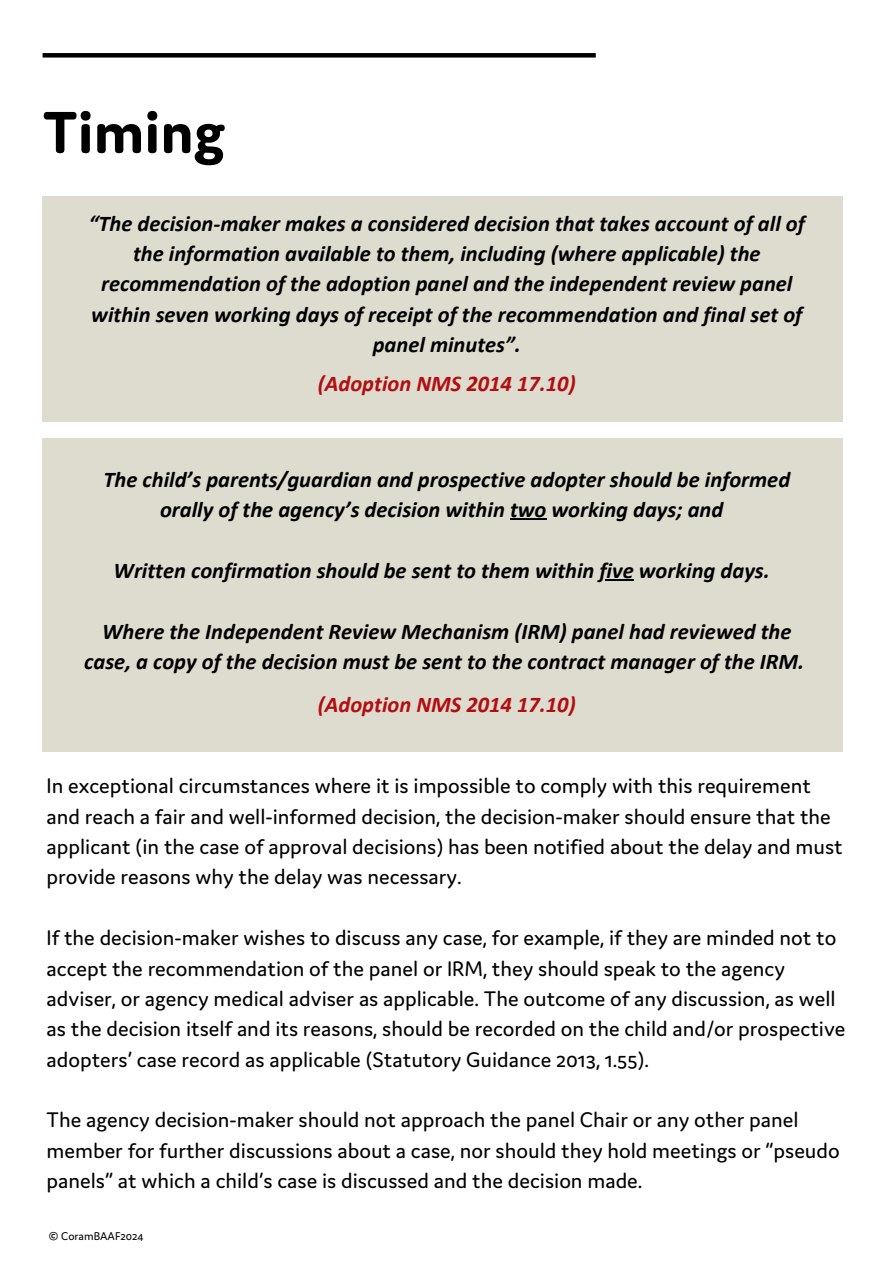
<style>
.page{position:relative;width:894px;height:1264px;background:#fff}
.page>*{position:absolute;margin:0;border:0;box-sizing:border-box;transform-origin:0 0}
.t1{font:700 63px "Domus";color:#000}
.t2{font:22.5px/30.3px "Domus";color:#000}
.t3{font:italic 700 22.5px/30.3px "Calibri";color:#000;text-align:center}
.t4{font:italic 700 22.5px "Calibri";color:#b20e10}
.t5{font:12px "Domus";color:#000}
</style>
<div class="page">
<div style="left:43px;top:196px;width:799px;height:225px;background:#dedbcf"></div>
<div style="left:43px;top:53px;width:552px;height:5px;background:#000"></div>
<div style="left:43px;top:438px;width:799px;height:313px;background:#dedbcf"></div>
<hr style="left:510px;top:518px;width:36px;height:1px;background:#000">
<hr style="left:599px;top:579px;width:34px;height:1px;background:#000">
<p class="t1" style="left:43px;top:89px;width:184px">Timing</p>
<h2 class="t3" style="left:89px;top:210px;width:717px">“The decision-maker makes a considered decision that takes account of all of the information available to them, including (where applicable) the recommendation of the adoption panel and the independent review panel within seven working days of receipt of the recommendation and final set of panel minutes”.</h2>
<p class="t4" style="left:318px;top:374px;width:259px">(Adoption NMS 2014 17.10)</p>
<h3 class="t3" style="left:103px;top:466px;width:688px">The child’s parents/guardian and prospective adopter should be informed orally of the agency’s decision within two working days; and</h3>
<h3 class="t3" style="left:114px;top:557px;width:657px">Written confirmation should be sent to them within five working days.</h3>
<h3 class="t3" style="left:102px;top:618px;width:690px">Where the Independent Review Mechanism (IRM) panel had reviewed the</h3>
<p class="t3" style="left:84px;top:648px;width:721px">case, a copy of the decision must be sent to the contract manager of the IRM.</p>
<p class="t4" style="left:318px;top:695px;width:259px">(Adoption NMS 2014 17.10)</p>
<p class="t2" style="left:47px;top:769px;width:797px">In exceptional circumstances where it is impossible to comply with this requirement and reach a fair and well-informed decision, the decision-maker should ensure that the applicant (in the case of approval decisions) has been notified about the delay and must provide reasons why the delay was necessary.</p>
<p class="t2" style="left:47px;top:920px;width:800px">If the decision-maker wishes to discuss any case, for example, if they are minded not to accept the recommendation of the panel or IRM, they should speak to the agency adviser, or agency medical adviser as applicable. The outcome of any discussion, as well as the decision itself and its reasons, should be recorded on the child and/or prospective adopters’ case record as applicable (Statutory Guidance 2013, 1.55).</p>
<h2 class="t2" style="left:47px;top:1103px;width:794px">The agency decision-maker should not approach the panel Chair or any other panel member for further discussions about a case, nor should they hold meetings or “pseudo panels” at which a child’s case is discussed and the decision made.</h2>
<h1 class="t5" style="left:48px;top:1227px;width:96px">© CoramBAAF2024</h1>
</div>
